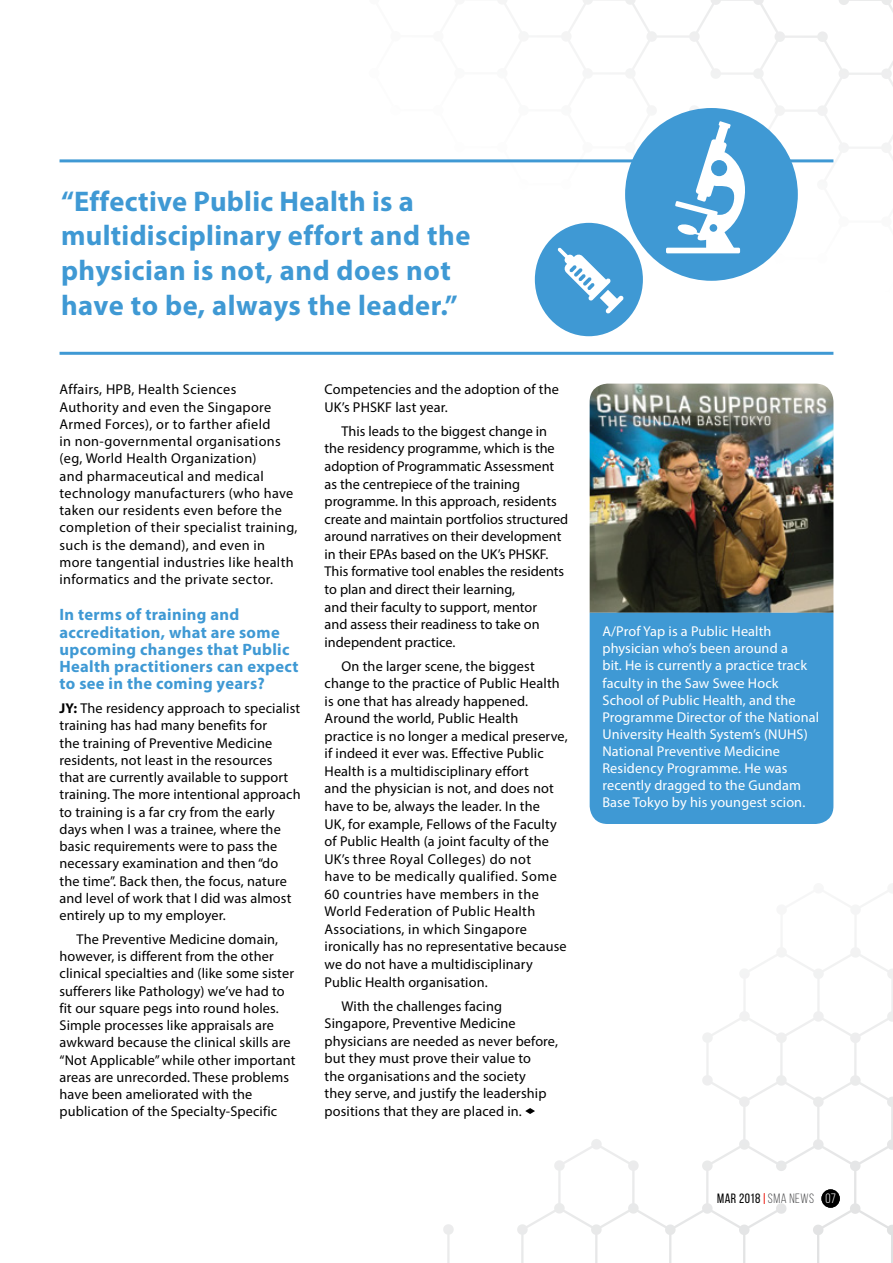
<style>
.page{position:relative;width:893px;height:1263px;background:#fff}
.page>*{position:absolute;margin:0;border:0;box-sizing:border-box;transform-origin:0 0}
.t1{font:700 28.5px/34.5px "Myriad Pro";letter-spacing:.01em;color:#3f99d4}
.t2{font:700 16.5px/17.2px "Myriad Pro";letter-spacing:.02em;color:#3f99d4}
.t3{font:14.25px/17.5px "Myriad Pro";letter-spacing:.01em;color:#000}
.t4{font:14.25px/17.1px "Myriad Pro";letter-spacing:.01em;color:#fff}
.t5{font:13.5px "Bebas Neue";letter-spacing:.04em;color:#000}
.s1{font-weight:700}
.s2{color:#4d4d4f}
.s3{color:#fff}
</style>
<div class="page">
<svg style="left:443px;top:890px;width:450px;height:373px"></svg>
<svg style="left:369px;top:0;width:524px;height:306px"></svg>
<hr style="left:60px;top:159px;width:773px;height:3px;background:#3f99d4">
<hr style="left:60px;top:352px;width:773px;height:3px;background:#3f99d4">
<img style="left:590px;top:384px;width:243px;height:229px">
<div style="left:625px;top:108px;width:173px;height:173px;background:#3f99d4;border-radius:50%"></div>
<div style="left:666px;top:248px;width:74px;height:5px;background:#fff;border-radius:2px"></div>
<svg style="left:675px;top:121px;width:70px;height:128px"></svg>
<div style="left:535px;top:223px;width:108px;height:113px;background:#3f99d4;border-radius:50%"></div>
<svg style="left:558px;top:248px;width:66px;height:66px"></svg>
<svg style="left:525px;top:1108px;width:10px;height:6px"></svg>
<div style="left:590px;top:613px;width:243px;height:211px;background:#3f99d4"></div>
<div style="left:821px;top:1189px;width:19px;height:19px;background:#000;border-radius:50%"></div>
<h1 class="t1" style="left:61px;top:183px;width:411px">“Effective Public Health is a multidisciplinary effort and the physician is not, and does not have to be, always the leader.”</h1>
<p class="t3" style="left:60px;top:381px;width:240px">Affairs, HPB, Health Sciences Authority and even the Singapore Armed Forces), or to farther afield<br>in non-governmental organisations (eg, World Health Organization)<br>and pharmaceutical and medical technology manufacturers (who have taken our residents even before the completion of their specialist training, such is the demand), and even in more tangential industries like health informatics and the private sector.</p>
<p class="t2" style="left:60px;top:606px;width:241px">In terms of training and accreditation, what are some upcoming changes that Public<br>Health practitioners can expect to see in the coming years?</p>
<p class="t3" style="left:60px;top:699px;width:243px"><span class="s1">JY:</span> The residency approach to specialist training has had many benefits for<br>the training of Preventive Medicine residents, not least in the resources<br>that are currently available to support training. The more intentional approach to training is a far cry from the early days when I was a trainee, where the basic requirements were to pass the necessary examination and then “do the time”. Back then, the focus, nature and level of work that I did was almost entirely up to my employer.</p>
<p class="t3" style="left:60px;top:930px;width:238px;text-indent:17px">The Preventive Medicine domain, however, is different from the other clinical specialties and (like some sister sufferers like Pathology) we’ve had to fit our square pegs into round holes.<br>Simple processes like appraisals are awkward because the clinical skills are “Not Applicable” while other important areas are unrecorded. These problems have been ameliorated with the publication of the Specialty-Specific</p>
<p class="t3" style="left:325px;top:381px;width:236px">Competencies and the adoption of the<br>UK’s PHSKF last year.</p>
<p class="t3" style="left:325px;top:422px;width:245px;text-indent:17px">This leads to the biggest change in the residency programme, which is the adoption of Programmatic Assessment as the centrepiece of the training programme. In this approach, residents create and maintain portfolios structured around narratives on their development in their EPAs based on the UK’s PHSKF.<br>This formative tool enables the residents to plan and direct their learning,<br>and their faculty to support, mentor<br>and assess their readiness to take on independent practice.</p>
<p class="t3" style="left:325px;top:657px;width:245px;text-indent:17px">On the larger scene, the biggest change to the practice of Public Health is one that has already happened.<br>Around the world, Public Health practice is no longer a medical preserve, if indeed it ever was. Effective Public Health is a multidisciplinary effort<br>and the physician is not, and does not have to be, always the leader. In the<br>UK, for example, Fellows of the Faculty of Public Health (a joint faculty of the UK’s three Royal Colleges) do not<br>have to be medically qualified. Some 60 countries have members in the World Federation of Public Health Associations, in which Singapore ironically has no representative because we do not have a multidisciplinary Public Health organisation.</p>
<p class="t3" style="left:325px;top:997px;width:235px;text-indent:17px">With the challenges facing Singapore, Preventive Medicine physicians are needed as never before, but they must prove their value to<br>the organisations and the society<br>they serve, and justify the leadership positions that they are placed in.</p>
<p class="t4" style="left:602px;top:623px;width:218px">A/Prof Yap is a Public Health physician who’s been around a<br>bit. He is currently a practice track faculty in the Saw Swee Hock<br>School of Public Health, and the<br>Programme Director of the National<br>University Health System’s (NUHS)<br>National Preventive Medicine<br>Residency Programme. He was recently dragged to the Gundam<br>Base Tokyo by his youngest scion.</p>
<p class="t5" style="left:717px;top:1191px;width:120px">MAR 2018 <span class="s2">SMA NEWS</span> <span class="s3">07</span></p>
</div>
